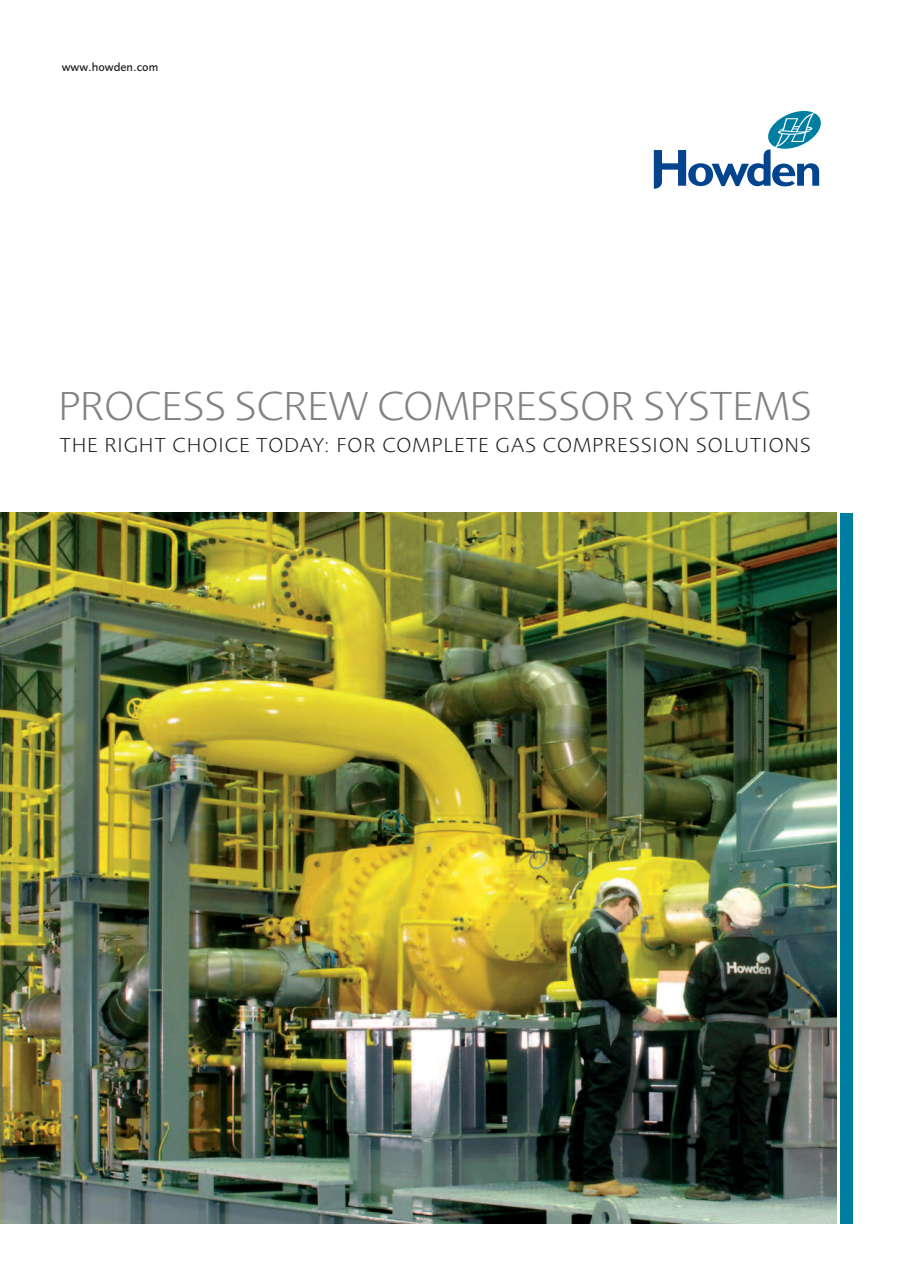
<style>
.page{position:relative;width:915px;height:1285px;background:#fff}
.page>*{position:absolute;margin:0;border:0;box-sizing:border-box;transform-origin:0 0}
.t1{font:300 42px "Foundry Sans";color:#808285}
.t2{font:300 21px "Foundry Sans";letter-spacing:.05em;color:#231f20}
.t3{font:500 12px "Foundry Sans";color:#231f20}
</style>
<div class="page">
<img style="left:0;top:512px;width:836px;height:710px">
<div style="left:840px;top:512px;width:13px;height:710px;background:#007ea2"></div>
<svg style="left:653px;top:111px;width:168px;height:78px"></svg>
<p class="t3" style="left:62px;top:62px;width:98px">www.howden.com</p>
<h1 class="t1" style="left:58px;top:390px;width:754px">PROCESS SCREW COMPRESSOR SYSTEMS</h1>
<p class="t2" style="left:59px;top:437px;width:752px">THE RIGHT CHOICE TODAY: FOR COMPLETE GAS COMPRESSION SOLUTIONS</p>
</div>
